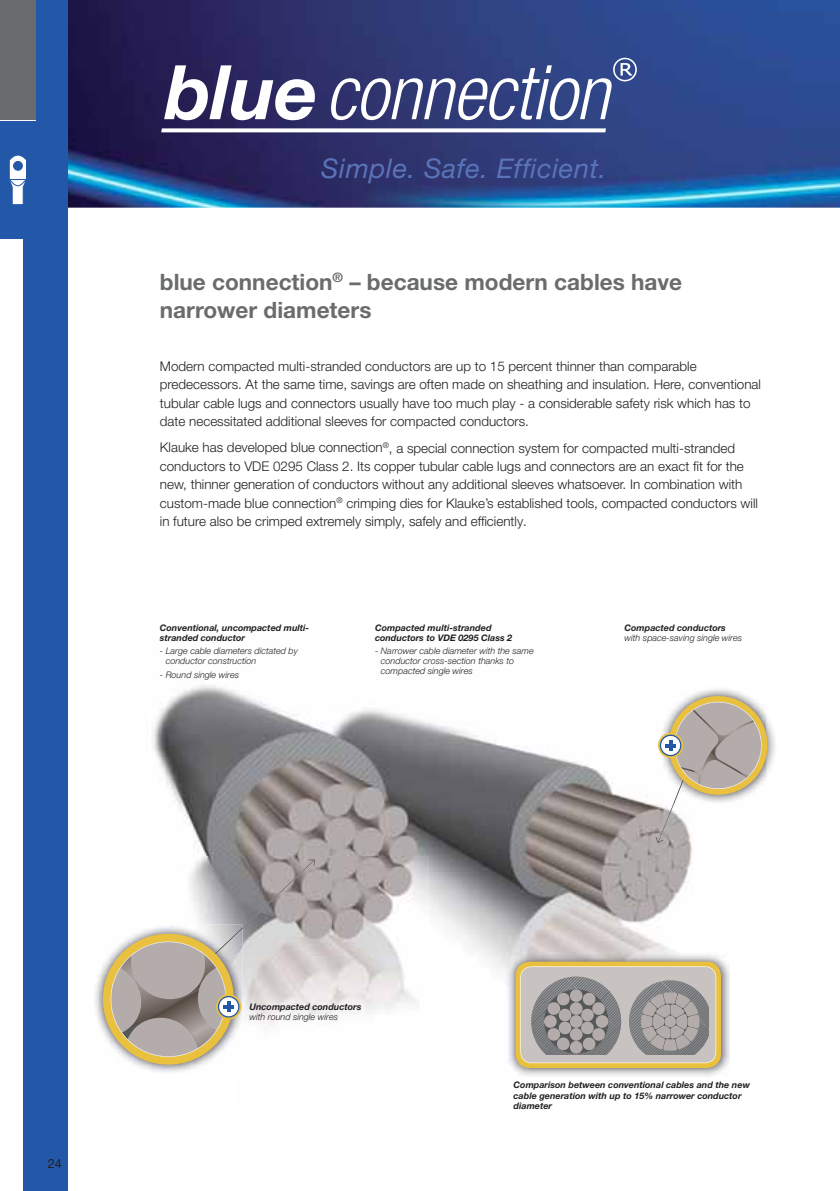
<style>
.page{position:relative;width:840px;height:1191px;background:#fff}
.page>*{position:absolute;margin:0;border:0;box-sizing:border-box;transform-origin:0 0}
.t1{font:italic 27.2px "Helvetica Neue LT Pro";letter-spacing:.02em;color:#5b73b8}
.t2{font:700 22.6px/28.2px "Helvetica Neue LT Pro";color:#696b6d}
.t3{font:300 13.4px/18.4px "Helvetica Neue LT Pro";color:#231f20}
.t4{font:12.6px "Helvetica Neue LT Pro";color:#231f20}
.t5{font:italic 700 9px/10.2px "Helvetica Neue";color:#231f20}
.t6{font:italic 300 9px/10.2px "Helvetica Neue";color:#231f20}
</style>
<div class="page">
<img style="left:68px;top:0;width:771px;height:208px">
<div style="left:24px;top:0;width:44px;height:1191px;background:#2357a7"></div>
<img style="left:153px;top:685px;width:516px;height:271px">
<img style="left:669px;top:843px;width:23px;height:109px">
<img style="left:314px;top:956px;width:192px;height:59px">
<img style="left:729px;top:971px;width:1px;height:89px">
<img style="left:659px;top:687px;width:116px;height:97px">
<div style="left:668px;top:696px;width:99px;height:99px;background:#eac03f;border-radius:50%"></div>
<svg style="left:655px;top:702px;width:106px;height:141px"></svg>
<svg style="left:668px;top:740px;width:4px;height:10px"></svg>
<svg style="left:665px;top:743px;width:10px;height:4px"></svg>
<img style="left:95px;top:955px;width:120px;height:117px">
<div style="left:103px;top:933px;width:131px;height:131px;background:#eac03f;border-radius:50%"></div>
<svg style="left:111px;top:859px;width:203px;height:197px"></svg>
<img style="left:506px;top:952px;width:223px;height:124px">
<svg style="left:515px;top:961px;width:205px;height:107px;background:#e4bf4d"></svg>
<svg style="left:161px;top:128px;width:444px;height:4px"></svg>
<svg style="left:164px;top:58px;width:472px;height:62px"></svg>
<svg style="left:520px;top:966px;width:195px;height:97px;background:#a9a5a3"></svg>
<div style="left:0;top:120px;width:36px;height:119px;background:#2357a7"></div>
<svg style="left:9px;top:155px;width:17px;height:50px"></svg>
<div style="left:0;top:0;width:36px;height:120px;background:#696b6d"></div>
<hr style="left:0;top:120px;width:36px;height:1px;background:#fff">
<h1 class="t1" style="left:321px;top:152px;width:287px">Simple. Safe. Efficient.</h1>
<h2 class="t2" style="left:160px;top:270px;width:523px">blue connection<sup>®</sup> – because modern cables have narrower diameters</h2>
<p class="t3" style="left:160px;top:359px;width:602px">Modern compacted multi-stranded conductors are up to 15 percent thinner than comparable predecessors. At the same time, savings are often made on sheathing and insulation. Here, conventional tubular cable lugs and connectors usually have too much play - a considerable safety risk which has to date necessitated additional sleeves for compacted conductors.</p>
<p class="t3" style="left:160px;top:440px;width:599px">Klauke has developed blue connection<sup>®</sup>, a special connection system for compacted multi-stranded conductors to VDE 0295 Class 2. Its copper tubular cable lugs and connectors are an exact fit for the new, thinner generation of conductors without any additional sleeves whatsoever. In combination with custom-made blue connection<sup>®</sup> crimping dies for Klauke’s established tools, compacted conductors will in future also be crimped extremely simply, safely and efficiently.</p>
<p class="t5" style="left:160px;top:623px;width:151px">Conventional, uncompacted multi&shy;stranded conductor</p>
<p class="t6" style="left:166px;top:646px;width:134px;text-indent:-6px">- Large cable diameters dictated by conductor construction</p>
<p class="t6" style="left:160px;top:670px;width:81px">- Round single wires</p>
<p class="t5" style="left:375px;top:623px;width:139px">Compacted multi-stranded conductors to VDE 0295 Class 2</p>
<p class="t6" style="left:381px;top:646px;width:154px;text-indent:-6px">- Narrower cable diameter with the same conductor cross-section thanks to compacted single wires</p>
<p class="t5" style="left:624px;top:623px;width:103px">Compacted conductors</p>
<p class="t6" style="left:624px;top:633px;width:119px">with space-saving single wires</p>
<p class="t4" style="left:48px;top:1159px;width:16px">24</p>
<p class="t5" style="left:249px;top:1002px;width:113px">Uncompacted conductors</p>
<p class="t6" style="left:249px;top:1012px;width:90px">with round single wires</p>
<p class="t5" style="left:513px;top:1080px;width:238px">Comparison between conventional cables and the new cable generation with up to 15% narrower conductor diameter</p>
</div>
